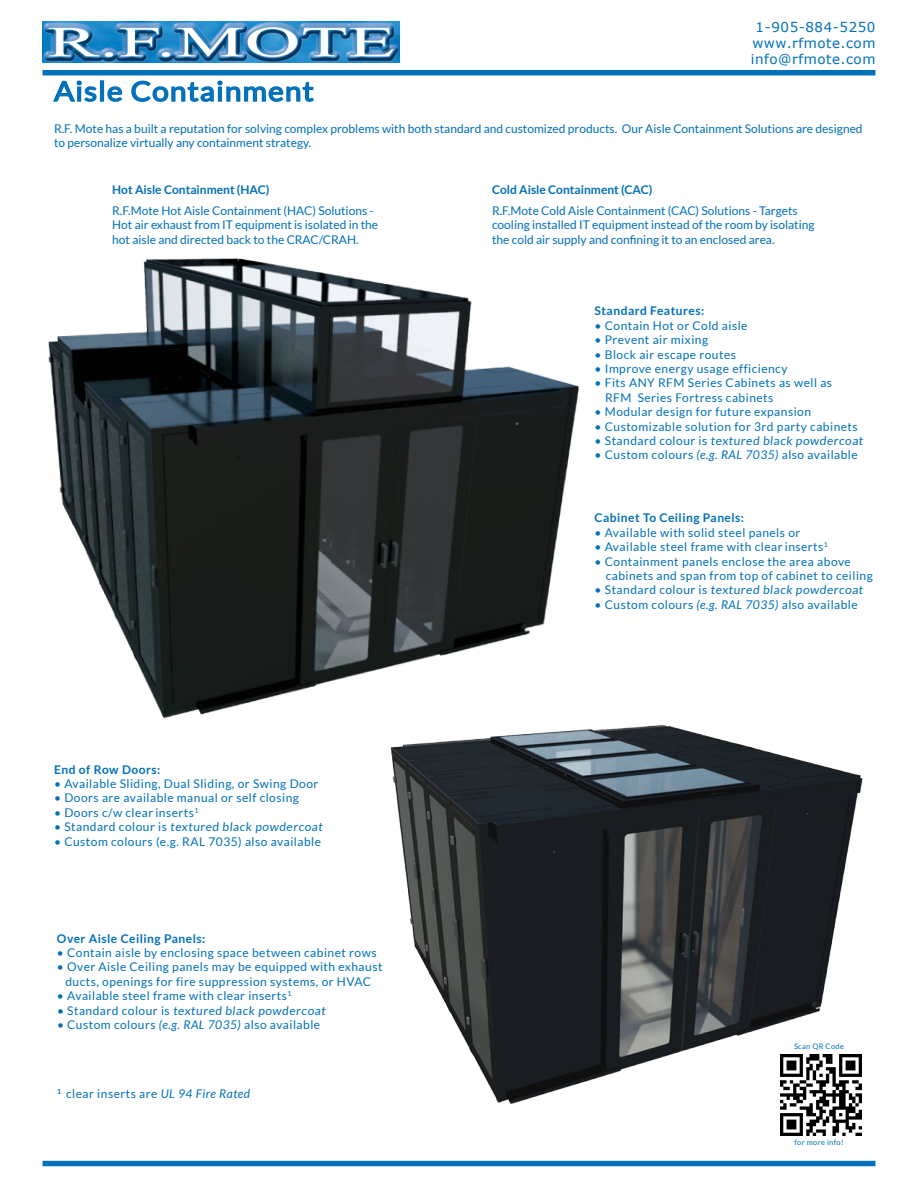
<style>
.page{position:relative;width:918px;height:1188px;background:#fff}
.page>*{position:absolute;margin:0;border:0;box-sizing:border-box;transform-origin:0 0}
.t1{font:27px "Lato";letter-spacing:.04em;color:#0070ba;scale:1.1 1}
.t2{font:13.5px/16.2px "Verdana";letter-spacing:.04em;color:#0070ba;text-align:center}
.t3{font:12px/14.4px "Lato";letter-spacing:.04em;color:#0070ba}
.t4{font:12px/14.4px "Lato";color:#006fba}
.t5{font:700 12px "Lato";letter-spacing:.04em;color:#0070ba}
.t6{font:700 12px "Lato";color:#006fba}
.t7{font:7.5px "Lato";letter-spacing:.04em;color:#0070ba}
.s1{font-style:italic}
</style>
<div class="page">
<img style="left:48px;top:258px;width:531px;height:461px">
<img style="left:378px;top:718px;width:485px;height:386px">
<img style="left:780px;top:1055px;width:81px;height:81px">
<div style="left:43px;top:1161px;width:832px;height:5px;background:#0070ba"></div>
<svg style="left:53px;top:80px;width:44px;height:22px"></svg>
<div style="left:100px;top:80px;width:4px;height:22px;border:2px solid #0070ba"></div>
<svg style="left:107px;top:86px;width:16px;height:16px"></svg>
<svg style="left:131px;top:80px;width:183px;height:22px"></svg>
<div style="left:43px;top:70px;width:832px;height:5px;background:#0070ba"></div>
<img style="left:43px;top:22px;width:356px;height:41px">
<img style="left:49px;top:27px;width:344px;height:30px">
<h1 class="t1" style="left:54px;top:76px;width:238px">Aisle Containment</h1>
<p class="t2" style="left:751px;top:19px;width:126px">1-905-884-5250 www.rfmote.com info@rfmote.com</p>
<p class="t4" style="left:54px;top:121px;width:810px">R.F. Mote has a built a reputation for solving complex problems with both standard and customized products. Our Aisle Containment Solutions are designed to personalize virtually any containment strategy.</p>
<p class="t6" style="left:112px;top:183px;width:159px">Hot Aisle Containment (HAC)</p>
<p class="t4" style="left:112px;top:203px;width:268px">R.F.Mote Hot Aisle Containment (HAC) Solutions -<br>Hot air exhaust from IT equipment is isolated in the hot aisle and directed back to the CRAC/CRAH.</p>
<p class="t5" style="left:54px;top:762px;width:108px">End of Row Doors:</p>
<p class="t3" style="left:54px;top:776px;width:266px">• Available Sliding, Dual Sliding, or Swing Door</p>
<p class="t3" style="left:54px;top:791px;width:246px">• Doors are available manual or self closing</p>
<p class="t3" style="left:54px;top:805px;width:146px">• Doors c/w clear inserts<sup>1</sup></p>
<p class="t3" style="left:54px;top:820px;width:271px">• Standard colour is textured black powdercoat</p>
<p class="t3" style="left:54px;top:834px;width:268px">• Custom colours (e.g. RAL 7035) also available</p>
<p class="t5" style="left:57px;top:931px;width:150px">Over Aisle Ceiling Panels:</p>
<p class="t3" style="left:57px;top:945px;width:321px">• Contain aisle by enclosing space between cabinet rows</p>
<p class="t3" style="left:57px;top:960px;width:327px;text-align:center">• Over Aisle Ceiling panels may be equipped with exhaust ducts, openings for fire suppression systems, or HVAC</p>
<p class="t3" style="left:57px;top:989px;width:236px">• Available steel frame with clear inserts<sup>1</sup></p>
<p class="t3" style="left:57px;top:1003px;width:271px">• Standard colour is textured black powdercoat</p>
<p class="t3" style="left:57px;top:1017px;width:265px">• Custom colours <span class="s1">(e.g. RAL 7035)</span> also available</p>
<p class="t3" style="left:57px;top:1086px;width:195px"><sup>1</sup> clear inserts are <span class="s1">UL 94 Fire Rated</span></p>
<p class="t6" style="left:492px;top:183px;width:162px">Cold Aisle Containment (CAC)</p>
<p class="t4" style="left:492px;top:203px;width:324px">R.F.Mote Cold Aisle Containment (CAC) Solutions - Targets cooling installed IT equipment instead of the room by isolating the cold air supply and confining it to an enclosed area.</p>
<p class="t5" style="left:595px;top:304px;width:111px">Standard Features:</p>
<p class="t3" style="left:595px;top:318px;width:155px">• Contain Hot or Cold aisle</p>
<p class="t3" style="left:595px;top:333px;width:115px">• Prevent air mixing</p>
<p class="t3" style="left:595px;top:347px;width:143px">• Block air escape routes</p>
<p class="t3" style="left:595px;top:361px;width:194px">• Improve energy usage efficiency</p>
<p class="t3" style="left:605px;top:376px;width:229px;text-indent:-10px">• Fits ANY RFM Series Cabinets as well as<br>RFM Series Fortress cabinets</p>
<p class="t3" style="left:595px;top:405px;width:218px">• Modular design for future expansion</p>
<p class="t3" style="left:595px;top:419px;width:265px">• Customizable solution for 3rd party cabinets</p>
<p class="t3" style="left:595px;top:433px;width:271px">• Standard colour is textured black powdercoat</p>
<p class="t3" style="left:595px;top:448px;width:265px">• Custom colours <span class="s1">(e.g. RAL 7035)</span> also available</p>
<p class="t5" style="left:595px;top:511px;width:151px">Cabinet To Ceiling Panels:</p>
<p class="t3" style="left:595px;top:525px;width:207px">• Available with solid steel panels or</p>
<p class="t3" style="left:595px;top:540px;width:235px">• Available steel frame with clear inserts<sup>1</sup></p>
<p class="t3" style="left:606px;top:554px;width:269px;text-indent:-11px">• Containment panels enclose the area above cabinets and span from top of cabinet to ceiling</p>
<p class="t3" style="left:595px;top:583px;width:271px">• Standard colour is textured black powdercoat</p>
<p class="t3" style="left:595px;top:597px;width:265px">• Custom colours <span class="s1">(e.g. RAL 7035)</span> also available</p>
<p class="t7" style="left:794px;top:1042px;width:51px">Scan QR Code</p>
<p class="t7" style="left:794px;top:1138px;width:51px">for more info!</p>
</div>
